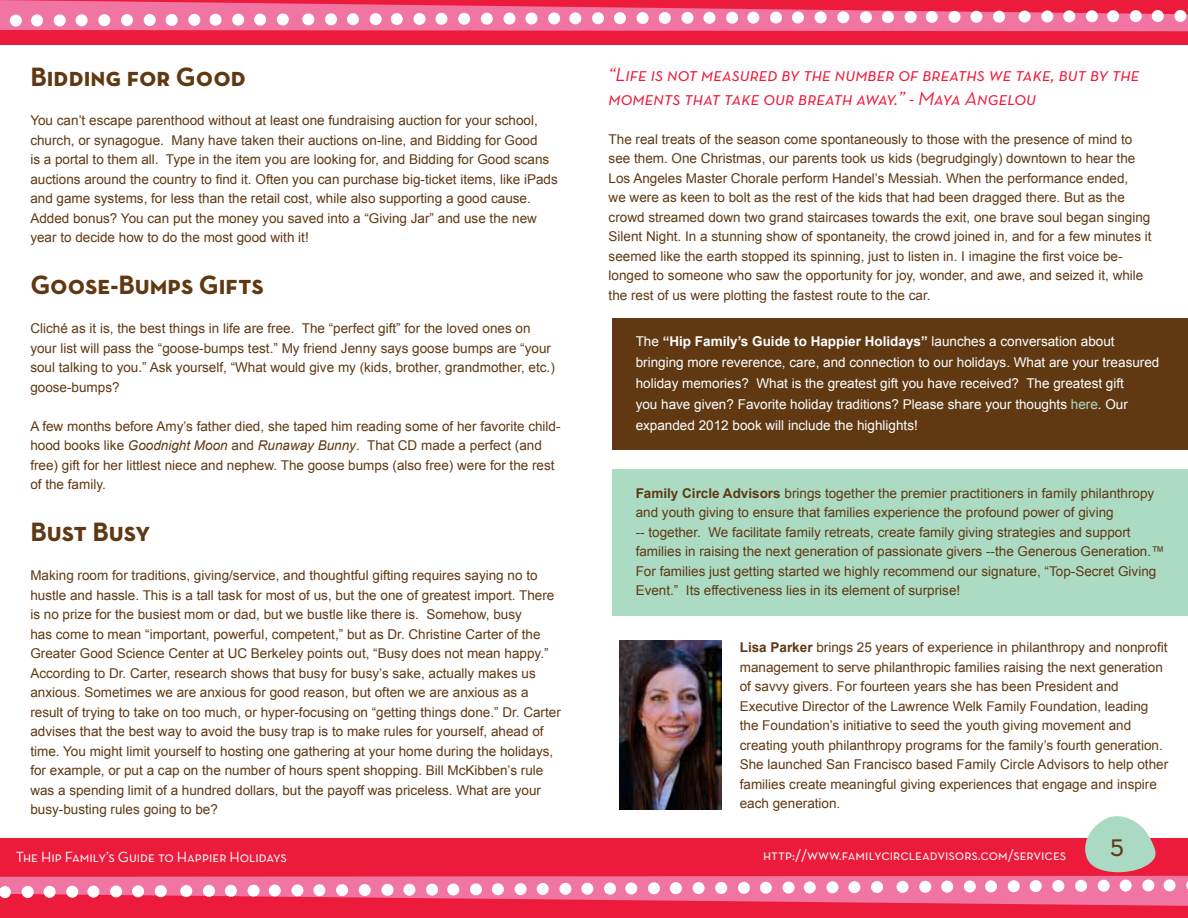
<style>
.page{position:relative;width:1188px;height:918px;background:#fff}
.page>*{position:absolute;margin:0;border:0;box-sizing:border-box;transform-origin:0 0}
.t1{font:33px "Neutra Text TF Book SC";color:#603913}
.t2{font:27px "Neutra Text TF Bold SC";color:#603913}
.t3{font:19.5px/23.4px "Neutra Text TF Book SC Italic";color:#ec1a3b}
.t4{font:15px "Neutra Text TF Book SC";color:#fff}
.t5{font:13.5px/19.5px "Arial";color:#603913}
.t6{font:13.5px/21px "Arial";color:#fff}
.s1{font-style:italic}
.s2{font-weight:700}
.s3{color:#acdbc4}
</style>
<div class="page">
<div style="left:0;top:0;width:1188px;height:44px;background:#ec1b3b"></div>
<div style="left:0;top:838px;width:1188px;height:80px;background:#ec1b3b"></div>
<svg style="left:0;top:0;width:1188px;height:31px"></svg>
<div style="left:10px;top:15px;width:12px;height:12px;background:#fff;border-radius:50%"></div>
<div style="left:31px;top:14px;width:12px;height:12px;background:#fff;border-radius:50%"></div>
<div style="left:54px;top:14px;width:12px;height:12px;background:#fff;border-radius:50%"></div>
<div style="left:76px;top:14px;width:12px;height:12px;background:#fff;border-radius:50%"></div>
<div style="left:98px;top:14px;width:12px;height:12px;background:#fff;border-radius:50%"></div>
<div style="left:121px;top:14px;width:12px;height:12px;background:#fff;border-radius:50%"></div>
<div style="left:144px;top:14px;width:12px;height:12px;background:#fff;border-radius:50%"></div>
<div style="left:166px;top:14px;width:12px;height:12px;background:#fff;border-radius:50%"></div>
<div style="left:188px;top:14px;width:12px;height:12px;background:#fff;border-radius:50%"></div>
<div style="left:210px;top:14px;width:12px;height:12px;background:#fff;border-radius:50%"></div>
<div style="left:232px;top:14px;width:12px;height:12px;background:#fff;border-radius:50%"></div>
<div style="left:254px;top:14px;width:12px;height:12px;background:#fff;border-radius:50%"></div>
<div style="left:277px;top:13px;width:12px;height:13px;background:#fff;border-radius:50%"></div>
<div style="left:302px;top:13px;width:12px;height:12px;background:#fff;border-radius:50%"></div>
<div style="left:325px;top:13px;width:12px;height:12px;background:#fff;border-radius:50%"></div>
<div style="left:347px;top:13px;width:12px;height:12px;background:#fff;border-radius:50%"></div>
<div style="left:370px;top:13px;width:12px;height:12px;background:#fff;border-radius:50%"></div>
<div style="left:391px;top:13px;width:12px;height:12px;background:#fff;border-radius:50%"></div>
<div style="left:414px;top:13px;width:12px;height:12px;background:#fff;border-radius:50%"></div>
<div style="left:435px;top:13px;width:12px;height:12px;background:#fff;border-radius:50%"></div>
<div style="left:458px;top:13px;width:12px;height:12px;background:#fff;border-radius:50%"></div>
<div style="left:481px;top:13px;width:12px;height:12px;background:#fff;border-radius:50%"></div>
<div style="left:504px;top:13px;width:12px;height:12px;background:#fff;border-radius:50%"></div>
<div style="left:525px;top:13px;width:12px;height:12px;background:#fff;border-radius:50%"></div>
<div style="left:548px;top:12px;width:12px;height:12px;background:#fff;border-radius:50%"></div>
<div style="left:569px;top:12px;width:12px;height:12px;background:#fff;border-radius:50%"></div>
<div style="left:592px;top:12px;width:12px;height:12px;background:#fff;border-radius:50%"></div>
<div style="left:614px;top:12px;width:12px;height:12px;background:#fff;border-radius:50%"></div>
<div style="left:637px;top:12px;width:12px;height:12px;background:#fff;border-radius:50%"></div>
<div style="left:659px;top:12px;width:12px;height:12px;background:#fff;border-radius:50%"></div>
<div style="left:681px;top:12px;width:13px;height:12px;background:#fff;border-radius:50%"></div>
<div style="left:703px;top:12px;width:12px;height:12px;background:#fff;border-radius:50%"></div>
<div style="left:726px;top:12px;width:12px;height:12px;background:#fff;border-radius:50%"></div>
<div style="left:747px;top:12px;width:12px;height:12px;background:#fff;border-radius:50%"></div>
<div style="left:770px;top:12px;width:12px;height:12px;background:#fff;border-radius:50%"></div>
<div style="left:792px;top:11px;width:12px;height:12px;background:#fff;border-radius:50%"></div>
<div style="left:815px;top:11px;width:12px;height:12px;background:#fff;border-radius:50%"></div>
<div style="left:837px;top:11px;width:12px;height:12px;background:#fff;border-radius:50%"></div>
<div style="left:860px;top:11px;width:12px;height:12px;background:#fff;border-radius:50%"></div>
<div style="left:882px;top:11px;width:12px;height:12px;background:#fff;border-radius:50%"></div>
<div style="left:905px;top:11px;width:12px;height:12px;background:#fff;border-radius:50%"></div>
<div style="left:926px;top:11px;width:12px;height:12px;background:#fff;border-radius:50%"></div>
<div style="left:948px;top:11px;width:13px;height:12px;background:#fff;border-radius:50%"></div>
<div style="left:970px;top:11px;width:12px;height:12px;background:#fff;border-radius:50%"></div>
<div style="left:993px;top:11px;width:12px;height:12px;background:#fff;border-radius:50%"></div>
<div style="left:1019px;top:11px;width:12px;height:12px;background:#fff;border-radius:50%"></div>
<div style="left:1041px;top:10px;width:12px;height:12px;background:#fff;border-radius:50%"></div>
<div style="left:1063px;top:10px;width:12px;height:12px;background:#fff;border-radius:50%"></div>
<div style="left:1086px;top:10px;width:12px;height:12px;background:#fff;border-radius:50%"></div>
<div style="left:1107px;top:10px;width:12px;height:12px;background:#fff;border-radius:50%"></div>
<div style="left:1130px;top:10px;width:12px;height:12px;background:#fff;border-radius:50%"></div>
<div style="left:1152px;top:10px;width:12px;height:12px;background:#fff;border-radius:50%"></div>
<div style="left:1174px;top:10px;width:12px;height:12px;background:#fff;border-radius:50%"></div>
<svg style="left:0;top:816px;width:1188px;height:90px"></svg>
<div style="left:612px;top:319px;width:576px;height:131px;background:#603913"></div>
<div style="left:612px;top:470px;width:576px;height:146px;background:#acdbc4"></div>
<img style="left:619px;top:640px;width:103px;height:169px">
<h2 class="t2" style="left:30px;top:60px;width:217px">Bidding for Good</h2>
<p class="t5" style="left:30px;top:111px;width:529px">You can’t escape parenthood without at least one fundraising auction for your school, church, or synagogue. Many have taken their auctions on-line, and Bidding for Good<br>is a portal to them all. Type in the item you are looking for, and Bidding for Good scans auctions around the country to find it. Often you can purchase big-ticket items, like iPads and game systems, for less than the retail cost, while also supporting a good cause.<br>Added bonus? You can put the money you saved into a “Giving Jar” and use the new year to decide how to do the most good with it!</p>
<h2 class="t2" style="left:30px;top:268px;width:235px">Goose-Bumps Gifts</h2>
<p class="t5" style="left:30px;top:319px;width:526px">Cliché as it is, the best things in life are free. The “perfect gift” for the loved ones on your list will pass the “goose-bumps test.” My friend Jenny says goose bumps are “your soul talking to you.” Ask yourself, “What would give my (kids, brother, grandmother, etc.) goose-bumps?</p>
<p class="t5" style="left:30px;top:416px;width:532px">A few months before Amy’s father died, she taped him reading some of her favorite child&shy;hood books like <span class="s1">Goodnight Moon</span> and <span class="s1">Runaway Bunny</span>. That CD made a perfect (and free) gift for her littlest niece and nephew. The goose bumps (also free) were for the rest of the family.</p>
<h2 class="t2" style="left:30px;top:515px;width:121px">Bust Busy</h2>
<p class="t5" style="left:30px;top:566px;width:532px">Making room for traditions, giving/service, and thoughtful gifting requires saying no to hustle and hassle. This is a tall task for most of us, but the one of greatest import. There is no prize for the busiest mom or dad, but we bustle like there is. Somehow, busy<br>has come to mean “important, powerful, competent,” but as Dr. Christine Carter of the Greater Good Science Center at UC Berkeley points out, “Busy does not mean happy.” According to Dr. Carter, research shows that busy for busy’s sake, actually makes us anxious. Sometimes we are anxious for good reason, but often we are anxious as a result of trying to take on too much, or hyper-focusing on “getting things done.” Dr. Carter advises that the best way to avoid the busy trap is to make rules for yourself, ahead of time. You might limit yourself to hosting one gathering at your home during the holidays, for example, or put a cap on the number of hours spent shopping. Bill McKibben’s rule was a spending limit of a hundred dollars, but the payoff was priceless. What are your busy-busting rules going to be?</p>
<h3 class="t3" style="left:609px;top:62px;width:532px">“Life is not measured by the number of breaths we take, but by the moments that take our breath away.” - Maya Angelou</h3>
<p class="t5" style="left:609px;top:129px;width:545px">The real treats of the season come spontaneously to those with the presence of mind to see them. One Christmas, our parents took us kids (begrudgingly) downtown to hear the Los Angeles Master Chorale perform Handel’s Messiah. When the performance ended,<br>we were as keen to bolt as the rest of the kids that had been dragged there. But as the crowd streamed down two grand staircases towards the exit, one brave soul began singing Silent Night. In a stunning show of spontaneity, the crowd joined in, and for a few minutes it seemed like the earth stopped its spinning, just to listen in. I imagine the first voice be&shy;longed to someone who saw the opportunity for joy, wonder, and awe, and seized it, while the rest of us were plotting the fastest route to the car.</p>
<p class="t6" style="left:636px;top:331px;width:525px">The <span class="s2">“Hip Family’s Guide to Happier Holidays”</span> launches a conversation about bringing more reverence, care, and connection to our holidays. What are your treasured holiday memories? What is the greatest gift you have received? The greatest gift<br>you have given? Favorite holiday traditions? Please share your thoughts <span class="s3">here</span>. Our expanded 2012 book will include the highlights!</p>
<p class="t5" style="left:636px;top:483px;width:530px"><span class="s2">Family Circle Advisors</span> brings together the premier practitioners in family philanthropy and youth giving to ensure that families experience the profound power of giving<br>-- together. We facilitate family retreats, create family giving strategies and support families in raising the next generation of passionate givers --the Generous Generation.™ For families just getting started we highly recommend our signature, “Top-Secret Giving Event.” Its effectiveness lies in its element of surprise!</p>
<p class="t5" style="left:740px;top:638px;width:430px"><span class="s2">Lisa Parker</span> brings 25 years of experience in philanthropy and nonprofit management to serve philanthropic families raising the next generation of savvy givers. For fourteen years she has been President and Executive Director of the Lawrence Welk Family Foundation, leading the Foundation’s initiative to seed the youth giving movement and creating youth philanthropy programs for the family’s fourth generation.<br>She launched San Francisco based Family Circle Advisors to help other families create meaningful giving experiences that engage and inspire each generation.</p>
<p class="t4" style="left:16px;top:848px;width:273px">The Hip Family’s Guide to Happier Holidays</p>
<p class="t4" style="left:763px;top:846px;width:305px">http://www.familycircleadvisors.com/services</p>
<h1 class="t1" style="left:1109px;top:825px;width:18px">5</h1>
</div>
